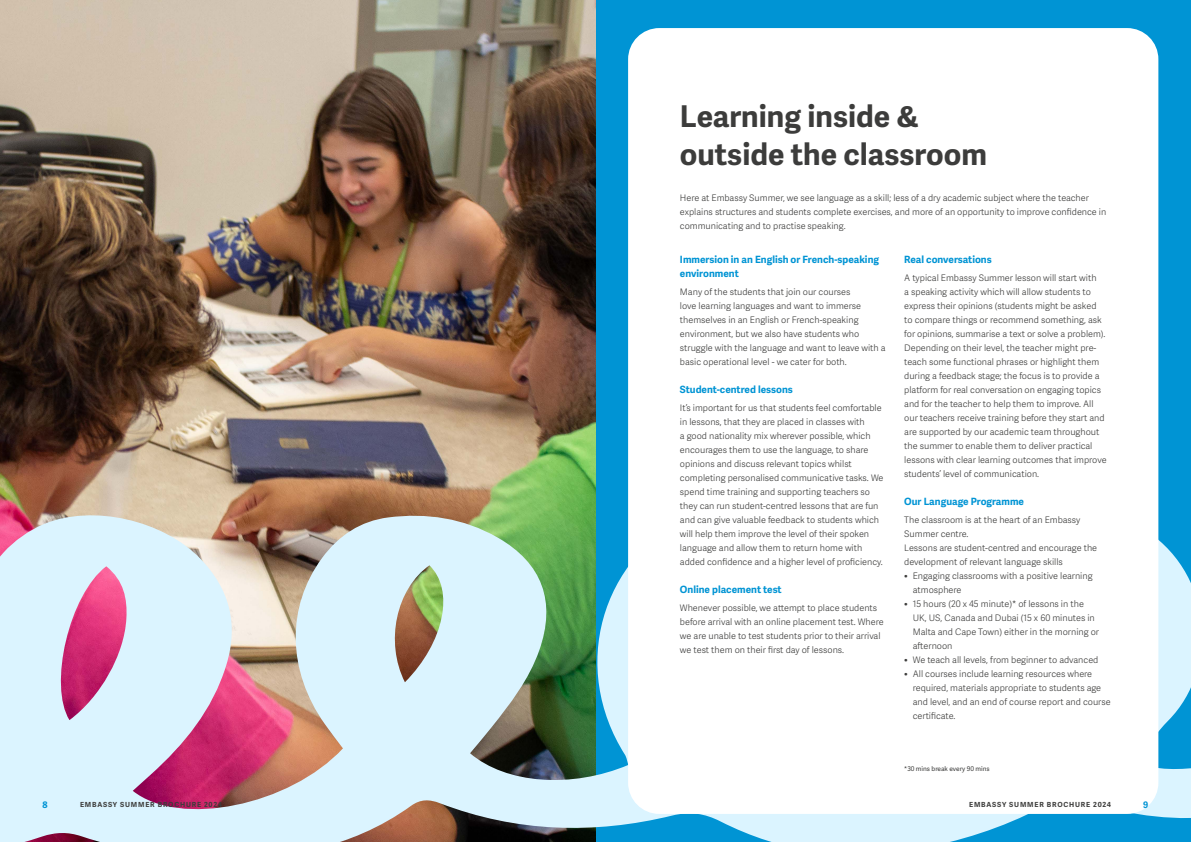
<style>
.page{position:relative;width:1191px;height:842px;background:#0094d4}
.page>*{position:absolute;margin:0;border:0;box-sizing:border-box;transform-origin:0 0}
.t1{font:700 30px/38px "Adelle Sans";color:#3c3c3b}
.t2{font:12px "Minion Pro";color:#000}
.t3{font:700 10px/14px "Adelle Sans";color:#0094d4}
.t4{font:300 9px/14px "Adelle Sans";color:#3c3c3b}
.t5{font:700 9px "Adelle Sans";color:#0094d4}
.t6{font:700 7px "Adelle Sans";letter-spacing:.115em;color:#3c3c3b}
.t7{font:6.5px "Adelle Sans";color:#3c3c3b}
.s1{font-size:10px}
</style>
<div class="page">
<img style="left:0;top:0;width:596px;height:483px">
<img style="left:0;top:483px;width:1191px;height:359px">
<div style="left:628px;top:28px;width:530px;height:786px;background:#fff;border-radius:31px"></div>
<h1 class="t1" style="left:680px;top:98px;width:308px">Learning inside &amp; outside the classroom</h1>
<p class="t4" style="left:680px;top:191px;width:428px">Here at Embassy Summer, we see language as a skill; less of a dry academic subject where the teacher explains structures and students complete exercises, and more of an opportunity to improve confidence in communicating and to practise speaking.</p>
<p class="t3" style="left:680px;top:252px;width:201px">Immersion in an English or French-speaking environment</p>
<p class="t4" style="left:680px;top:285px;width:207px">Many of the students that join our courses<br>love learning languages and want to immerse themselves in an English or French-speaking environment, but we also have students who struggle with the language and want to leave with a basic operational level - we cater for both.</p>
<p class="t3" style="left:680px;top:382px;width:114px">Student-centred lessons</p>
<p class="t4" style="left:680px;top:401px;width:205px">It’s important for us that students feel comfortable in lessons, that they are placed in classes with<br>a good nationality mix wherever possible, which encourages them to use the language, to share opinions and discuss relevant topics whilst completing personalised communicative tasks. We spend time training and supporting teachers so they can run student-centred lessons that are fun and can give valuable feedback to students which will help them improve the level of their spoken language and allow them to return home with added confidence and a higher level of proficiency.</p>
<p class="t3" style="left:680px;top:582px;width:103px">Online placement test</p>
<p class="t4" style="left:680px;top:601px;width:205px">Whenever possible, we attempt to place students before arrival with an online placement test. Where we are unable to test students prior to their arrival we test them on their first day of lessons.</p>
<h2 class="t2" style="left:736px;top:497px;width:10px">w</h2>
<p class="t3" style="left:904px;top:252px;width:89px">Real conversations</p>
<p class="t4" style="left:904px;top:271px;width:204px">A typical Embassy Summer lesson will start with<br>a speaking activity which will allow students to express their opinions (students might be asked to compare things or recommend something, ask for opinions, summarise a text or solve a problem).<br>Depending on their level, the teacher might pre&shy;teach some functional phrases or highlight them during a feedback stage; the focus is to provide a platform for real conversation on engaging topics and for the teacher to help them to improve. All our teachers receive training before they start and are supported by our academic team throughout the summer to enable them to deliver practical lessons with clear learning outcomes that improve students’ level of communication.</p>
<p class="t3" style="left:904px;top:494px;width:121px">Our Language Programme</p>
<p class="t4" style="left:904px;top:513px;width:194px">The classroom is at the heart of an Embassy Summer centre.<br>Lessons are student-centred and encourage the development of relevant language skills</p>
<p class="t4" style="left:912px;top:569px;width:181px;text-indent:-9px"><span class="s1">•</span> Engaging classrooms with a positive learning atmosphere</p>
<p class="t4" style="left:912px;top:597px;width:188px;text-indent:-9px"><span class="s1">•</span> 15 hours (20 x 45 minute)* of lessons in the UK, US, Canada and Dubai (15 x 60 minutes in Malta and Cape Town) either in the morning or afternoon</p>
<p class="t4" style="left:904px;top:653px;width:196px"><span class="s1">•</span> We teach all levels, from beginner to advanced</p>
<p class="t4" style="left:912px;top:667px;width:199px;text-indent:-9px"><span class="s1">•</span> All courses include learning resources where required, materials appropriate to students age and level, and an end of course report and course certificate.</p>
<p class="t7" style="left:904px;top:764px;width:87px">*30 mins break every 90 mins</p>
<p class="t5" style="left:43px;top:799px;width:7px">8</p>
<p class="t6" style="left:80px;top:800px;width:143px">EMBASSY SUMMER BROCHURE 2024</p>
<p class="t6" style="left:969px;top:800px;width:143px">EMBASSY SUMMER BROCHURE 2024</p>
<p class="t5" style="left:1143px;top:799px;width:7px">9</p>
</div>
